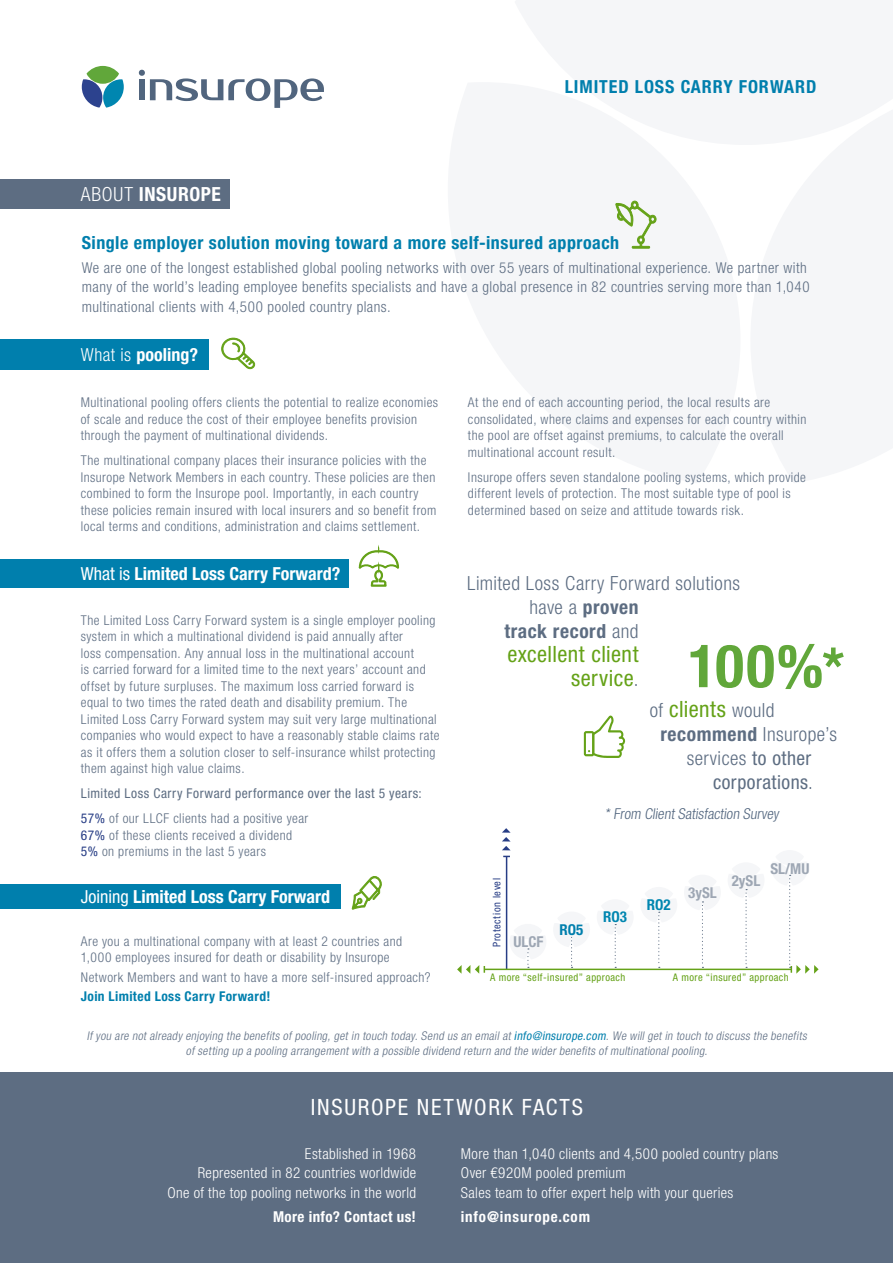
<style>
.page{position:relative;width:893px;height:1263px;background:#fff}
.page>*{position:absolute;margin:0;border:0;box-sizing:border-box;transform-origin:0 0}
.Kopje{font:700 condensed 59.7px "Helvetica Neue LT Pro";color:#61a73a}
.Kopje-2{font:condensed 22.5px/24px "Helvetica Neue LT Pro";letter-spacing:.02em;color:#65a218;text-align:right}
.Kopje-3{font:condensed 22.5px "Helvetica Neue LT Pro";letter-spacing:.075em;color:#fff}
.Kopje-4{font:300 condensed 19.5px "Helvetica Neue LT Pro";letter-spacing:.025em;color:#5d6d82}
.Kopje-5{font:700 condensed 19.5px/24px "Helvetica Neue LT Pro";letter-spacing:.03em;color:#5d6d82;text-align:right}
.Kopje-6{font:700 condensed 19.5px "Helvetica Neue LT Pro";letter-spacing:.03em;color:#fff}
.Kopje-7{font:condensed 19.5px "Helvetica Neue LT Pro";letter-spacing:.025em;color:#5d6d82}
.t1{font:700 condensed 18px "Helvetica Neue LT Pro";color:#fff}
.Body{font:700 condensed 18px "Helvetica Neue LT Pro";letter-spacing:.03em;color:#007fad}
.Body-2{font:700 condensed 18px "Helvetica Neue LT Pro";letter-spacing:.05em;color:#007fad}
.Body-3{font:300 condensed 15px/19.5px "Helvetica Neue LT Pro";letter-spacing:.03em;color:#5d6d82}
.Body-4{font:300 condensed 15px "Helvetica Neue LT Pro";letter-spacing:.02em;color:#fff}
.Body-5{font:700 condensed 15px "Helvetica Neue LT Pro";letter-spacing:.04em;color:#fff}
.t2{font:300 condensed 15px "Helvetica Neue LT Pro";color:#51657e}
.t3{font:700 condensed 15px "Helvetica Neue LT Pro";color:#9ea7b4}
.t4{font:700 condensed 15px "Helvetica Neue LT Pro";color:#0086b0}
.t5{font:700 condensed 15px "Helvetica Neue LT Pro";color:#007fad}
.Body-6{font:300 condensed 13.5px/16.5px "Helvetica Neue LT Pro";letter-spacing:.035em;color:#5d6d82}
.Body-7{font:condensed 13.5px "Helvetica Neue LT Pro";letter-spacing:.035em;color:#5d6d82}
.Body-8{font:italic 300 condensed 12px/15px "Helvetica Neue LT Pro";color:#5d6d82;text-align:center}
.Adres{font:condensed 10.5px "Helvetica Neue LT Pro";letter-spacing:.04em;color:#65a218}
.Adres-2{font:condensed 10.5px "Helvetica Neue LT Pro";letter-spacing:.06em;color:#273d85}
.s1{font-weight:300}
.s2{font-weight:400}
.s3{font-weight:400;color:#273d85}
.s4{font-weight:300;font-size:19.5px;color:#5d6d82}
.s5{font-size:55.5px}
.s6{font-weight:400;font-size:22.5px;color:#65a218}
.s7{font-weight:700}
.s8{font-weight:700;color:#007fad}
.s9{font-weight:400;color:#007fad}
</style>
<div class="page">
<div style="left:0;top:179px;width:230px;height:30px;background:#5d6d82"></div>
<svg style="left:139px;top:70px;width:185px;height:38px"></svg>
<svg style="left:82px;top:66px;width:42px;height:42px"></svg>
<div style="left:0;top:339px;width:208px;height:31px;background:#007fad"></div>
<svg style="left:221px;top:337px;width:35px;height:33px"></svg>
<div style="left:0;top:559px;width:349px;height:29px;background:#007fad"></div>
<div style="left:0;top:884px;width:340px;height:25px;background:#007fad"></div>
<div style="left:0;top:1072px;width:893px;height:191px;background:#5d6d82"></div>
<svg style="left:358px;top:547px;width:42px;height:40px"></svg>
<svg style="left:352px;top:876px;width:30px;height:34px"></svg>
<svg style="left:584px;top:715px;width:41px;height:43px"></svg>
<svg style="left:615px;top:201px;width:41px;height:48px"></svg>
<svg style="left:502px;top:828px;width:9px;height:22px"></svg>
<hr style="left:506px;top:856px;width:1px;height:113px;background:#273d85">
<hr style="left:484px;top:968px;width:307px;height:2px;background:#65a218">
<svg style="left:457px;top:965px;width:28px;height:9px"></svg>
<svg style="left:527px;top:948px;width:3px;height:20px"></svg>
<svg style="left:571px;top:933px;width:3px;height:35px"></svg>
<svg style="left:614px;top:924px;width:3px;height:44px"></svg>
<svg style="left:658px;top:911px;width:3px;height:57px"></svg>
<svg style="left:701px;top:901px;width:3px;height:67px"></svg>
<svg style="left:745px;top:889px;width:3px;height:79px"></svg>
<svg style="left:771px;top:874px;width:48px;height:100px"></svg>
<p class="Body-2" style="left:565px;top:76px;width:253px">LIMITED LOSS CARRY FORWARD</p>
<p class="Kopje-6" style="left:81px;top:182px;width:142px"><span class="s1">ABOUT</span> INSUROPE</p>
<p class="Body" style="left:82px;top:232px;width:539px">Single employer solution moving toward a more self-insured approach</p>
<p class="Body-3" style="left:82px;top:258px;width:729px">We are one of the longest established global pooling networks with over 55 years of multinational experience. We partner with many of the world’s leading employee benefits specialists and have a global presence in 82 countries serving more than 1,040 multinational clients with 4,500 pooled country plans.</p>
<p class="t1" style="left:81px;top:344px;width:119px"><span class="s1">What is</span> pooling?</p>
<p class="Body-6" style="left:81px;top:394px;width:359px">Multinational pooling offers clients the potential to realize economies of scale and reduce the cost of their employee benefits provision through the payment of multinational dividends.</p>
<p class="Body-6" style="left:81px;top:452px;width:357px">The multinational company places their insurance policies with the Insurope Network Members in each country. These policies are then combined to form the Insurope pool. Importantly, in each country these policies remain insured with local insurers and so benefit from local terms and conditions, administration and claims settlement.</p>
<p class="t1" style="left:81px;top:562px;width:261px"><span class="s2">What is</span> Limited Loss Carry Forward?</p>
<p class="Body-6" style="left:81px;top:612px;width:360px">The Limited Loss Carry Forward system is a single employer pooling system in which a multinational dividend is paid annually after<br>loss compensation. Any annual loss in the multinational account<br>is carried forward for a limited time to the next years’ account and offset by future surpluses. The maximum loss carried forward is equal to two times the rated death and disability premium. The Limited Loss Carry Forward system may suit very large multinational companies who would expect to have a reasonably stable claims rate as it offers them a solution closer to self-insurance whilst protecting them against high value claims.</p>
<p class="Body-7" style="left:81px;top:786px;width:343px">Limited Loss Carry Forward performance over the last 5 years:</p>
<p class="Body-6" style="left:81px;top:810px;width:229px"><span class="s3">57%</span> of our LLCF clients had a positive year</p>
<p class="Body-6" style="left:81px;top:827px;width:213px"><span class="s3">67%</span> of these clients received a dividend</p>
<p class="Body-6" style="left:81px;top:843px;width:187px"><span class="s3">5%</span> on premiums in the last 5 years</p>
<p class="Body-6" style="left:468px;top:394px;width:340px">At the end of each accounting period, the local results are consolidated, where claims and expenses for each country within the pool are offset against premiums, to calculate the overall multinational account result.</p>
<p class="Body-6" style="left:468px;top:468px;width:340px">Insurope offers seven standalone pooling systems, which provide different levels of protection. The most suitable type of pool is determined based on seize and attitude towards risk.</p>
<p class="Kopje-4" style="left:467px;top:572px;width:274px">Limited Loss Carry Forward solutions</p>
<p class="Kopje-5" style="left:504px;top:595px;width:136px"><span class="s1">have a</span> proven track record <span class="s1">and</span></p>
<p class="Kopje-2" style="left:508px;top:641px;width:132px">excellent client service<span class="s4">.</span></p>
<p class="Kopje" style="left:688px;top:630px;width:158px">100%<span class="s5">*</span></p>
<p class="Kopje-4" style="left:650px;top:699px;width:126px">of <span class="s6">clients</span> would</p>
<p class="Kopje-4" style="left:660px;top:723px;width:178px"><span class="s7">recommend</span> Insurope’s</p>
<p class="Kopje-4" style="left:687px;top:747px;width:126px">services <span class="s2">to other</span></p>
<p class="Kopje-7" style="left:713px;top:770px;width:101px">corporations<span class="s1">.</span></p>
<p class="t2" style="left:605px;top:805px;width:178px">* From Client Satisfaction Survey</p>
<p class="t3" style="left:770px;top:860px;width:40px">SL/MU</p>
<p class="t3" style="left:732px;top:871px;width:30px">2ySL</p>
<p class="Adres-2" style="left:491px;top:947px;width:70px;rotate:-90deg">Protection level</p>
<p class="t3" style="left:688px;top:883px;width:30px">3ySL</p>
<p class="t1" style="left:81px;top:885px;width:251px"><span class="s2">Joining</span> Limited Loss Carry Forward</p>
<p class="t4" style="left:647px;top:896px;width:25px">RO2</p>
<p class="t4" style="left:603px;top:908px;width:25px">RO3</p>
<p class="t5" style="left:560px;top:920px;width:25px">RO5</p>
<p class="Body-6" style="left:81px;top:933px;width:323px">Are you a multinational company with at least 2 countries and<br>1,000 employees insured for death or disability by Insurope</p>
<p class="Body-6" style="left:81px;top:967px;width:351px;line-height:19.5px">Network Members and want to have a more self-insured approach?<br><span class="s8">Join Limited Loss Carry Forward!</span></p>
<p class="Body-8" style="left:87px;top:1029px;width:724px">If you are not already enjoying the benefits of pooling, get in touch today. Send us an email at <span class="s9">info@insurope.com</span>. We will get in touch to discuss the benefits of setting up a pooling arrangement with a possible dividend return and the wider benefits of multinational pooling.</p>
<p class="t3" style="left:513px;top:933px;width:32px">ULCF</p>
<p class="Adres" style="left:490px;top:971px;width:137px">A more “self-insured” approach</p>
<p class="Adres" style="left:673px;top:971px;width:117px">A more “insured” approach</p>
<p class="Kopje-3" style="left:311px;top:1094px;width:274px">INSUROPE NETWORK FACTS</p>
<p class="Body-4" style="left:305px;top:1145px;width:113px">Established in 1968</p>
<p class="Body-4" style="left:198px;top:1164px;width:220px">Represented in 82 countries worldwide</p>
<p class="Body-4" style="left:167px;top:1184px;width:250px">One of the top pooling networks in the world</p>
<p class="Body-5" style="left:273px;top:1207px;width:145px">More info? Contact us!</p>
<p class="Body-4" style="left:461px;top:1145px;width:319px">More than 1,040 clients and 4,500 pooled country plans</p>
<p class="Body-4" style="left:461px;top:1164px;width:166px">Over €920M pooled premium</p>
<p class="Body-4" style="left:461px;top:1184px;width:274px">Sales team to offer expert help with your queries</p>
<p class="Body-5" style="left:461px;top:1207px;width:131px">info@insurope.com</p>
</div>
